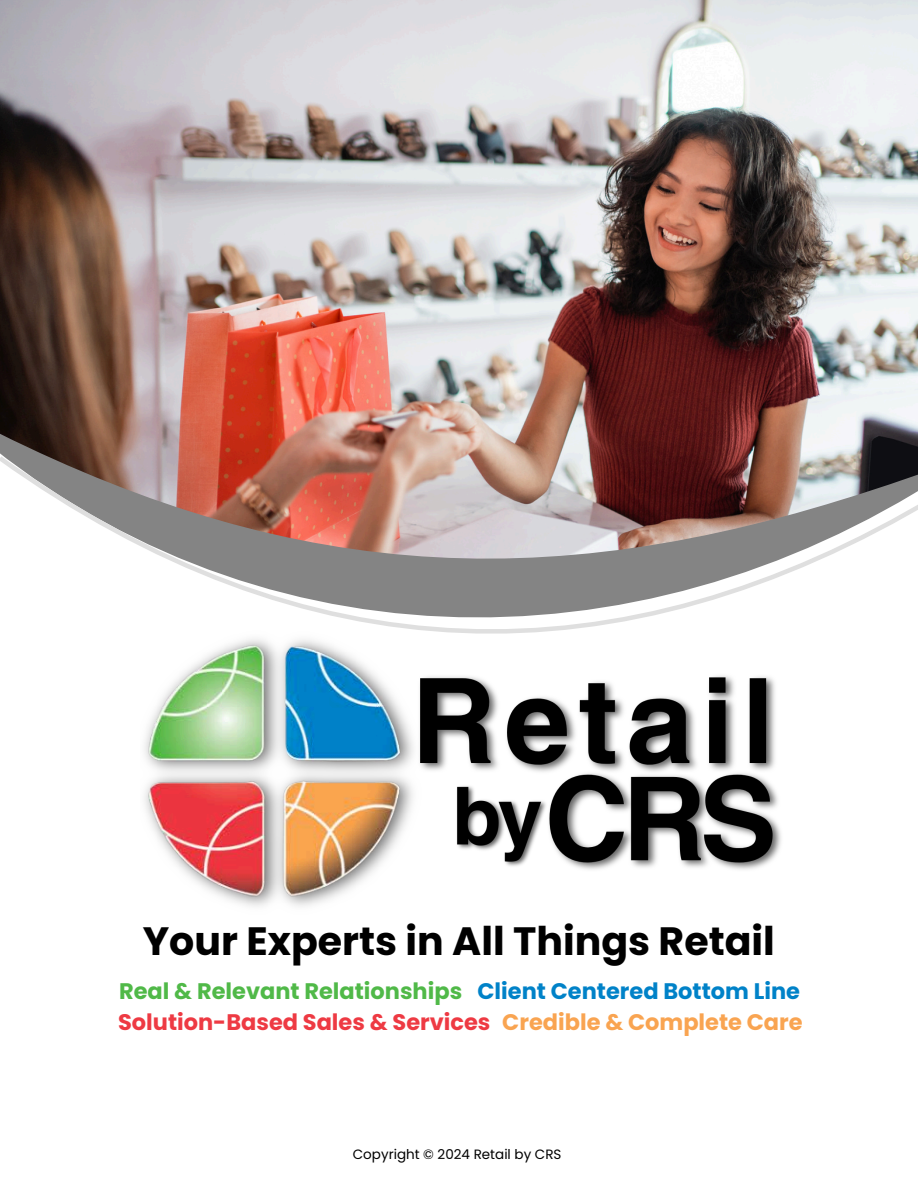
<style>
.page{position:relative;width:918px;height:1188px;background:#fff}
.page>*{position:absolute;margin:0;border:0;box-sizing:border-box;transform-origin:0 0}
.t1{font:700 39.45px "Poppins";color:#000}
.t2{font:700 22.5px "Poppins";color:#ee3a43}
.t3{font:700 22.5px "Poppins";color:#50b948}
.t4{font:700 22.5px "Poppins";color:#0082c8}
.t5{font:700 22.5px "Poppins";color:#f9a451}
.t6{font:13.5px "Poppins";color:#000}
</style>
<div class="page">
<img style="left:0;top:0;width:918px;height:403px">
<img style="left:0;top:403px;width:918px;height:49px">
<svg style="left:0;top:452px;width:918px;height:174px"></svg>
<img style="left:140px;top:617px;width:345px;height:290px">
<img style="left:411px;top:626px;width:364px;height:168px">
<img style="left:543px;top:724px;width:238px;height:146px">
<img style="left:451px;top:752px;width:101px;height:120px">
<p class="t1" style="left:143px;top:914px;width:634px">Your Experts in All Things Retail</p>
<p class="t3" style="left:119px;top:975px;width:345px">Real &amp; Relevant Relationships</p>
<p class="t4" style="left:477px;top:975px;width:324px">Client Centered Bottom Line</p>
<p class="t2" style="left:118px;top:1007px;width:374px">Solution-Based Sales &amp; Services</p>
<h4 class="t5" style="left:502px;top:1007px;width:302px">Credible &amp; Complete Care</h4>
<p class="t6" style="left:353px;top:1145px;width:210px">Copyright © 2024 Retail by CRS</p>
</div>
